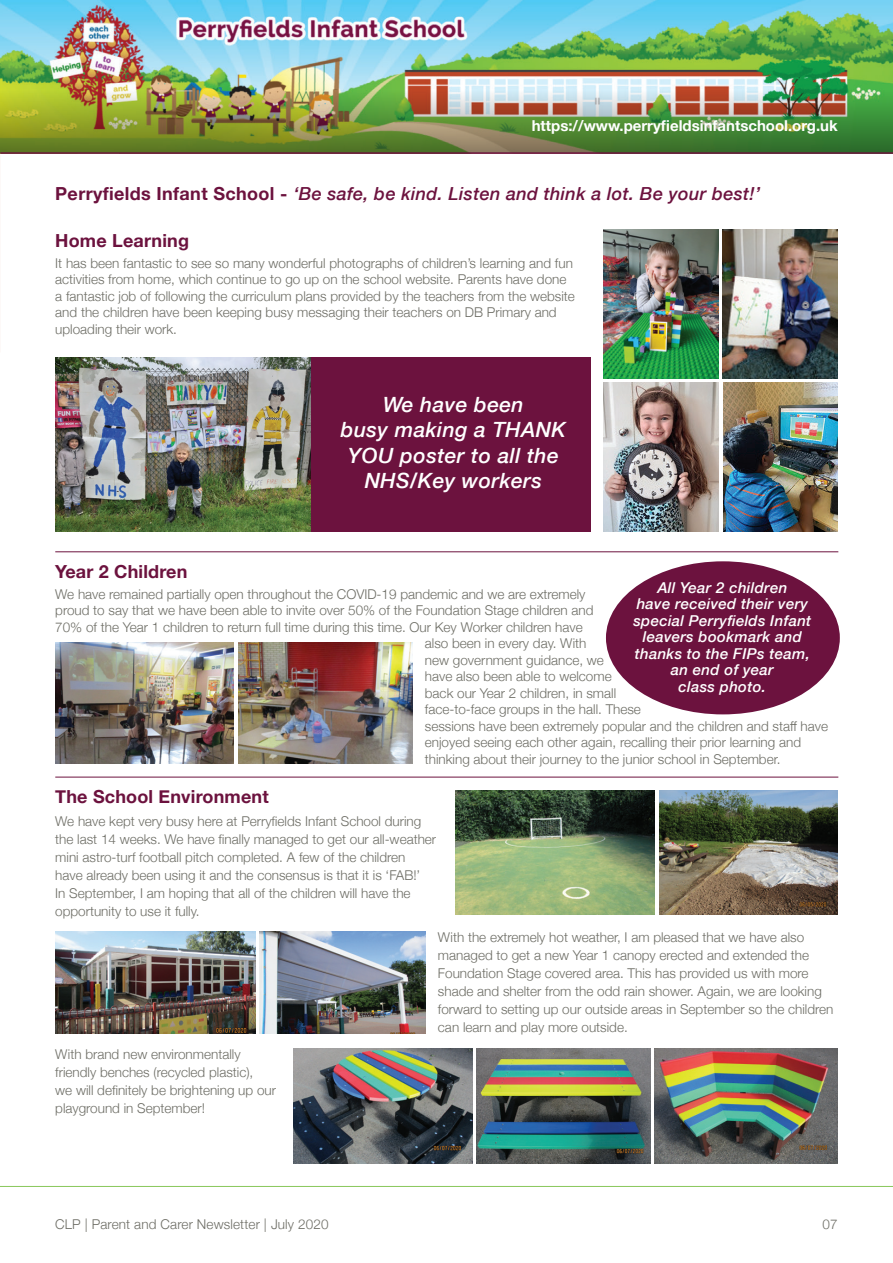
<style>
.page{position:relative;width:893px;height:1263px;background:#fff}
.page>*{position:absolute;margin:0;border:0;box-sizing:border-box;transform-origin:0 0}
.t1{font:italic 500 21px/25.5px "Helvetica Neue";letter-spacing:.02em;color:#fff;text-align:center}
.t2{font:italic 500 18px "Helvetica Neue";letter-spacing:.02em;color:#6c123e}
.t3{font:700 18px "Helvetica Neue";letter-spacing:.01em;color:#6c123e}
.t4{font:italic 500 15px/16.5px "Helvetica Neue";letter-spacing:.02em;color:#fff;text-align:center}
.t5{font:700 15px "Helvetica Neue";color:#fff}
.t6{font:300 13.5px/18px "Helvetica Neue";color:#6d6d65}
.s1{font-weight:700;font-style:normal}
</style>
<div class="page">
<img style="left:0;top:0;width:893px;height:89px">
<img style="left:0;top:89px;width:893px;height:64px">
<hr style="left:0;top:1186px;width:893px;height:1px;background:#88c75a">
<hr style="left:1px;top:152px;width:892px;height:2px;background:#6c123e">
<img style="left:604px;top:230px;width:114px;height:148px">
<img style="left:723px;top:230px;width:115px;height:148px">
<img style="left:604px;top:383px;width:115px;height:148px">
<img style="left:723px;top:383px;width:115px;height:148px">
<div style="left:55px;top:357px;width:536px;height:174px;background:#6c123e"></div>
<img style="left:55px;top:357px;width:255px;height:174px">
<hr style="left:55px;top:551px;width:783px;height:1px;background:#6c123e">
<hr style="left:55px;top:777px;width:783px;height:1px;background:#6c123e">
<div style="left:606px;top:561px;width:234px;height:153px;background:#6c123e;border-radius:50%"></div>
<img style="left:55px;top:642px;width:179px;height:121px">
<img style="left:55px;top:931px;width:200px;height:102px">
<img style="left:476px;top:1048px;width:175px;height:115px">
<img style="left:293px;top:1048px;width:179px;height:115px">
<img style="left:238px;top:642px;width:174px;height:121px">
<img style="left:259px;top:931px;width:166px;height:102px">
<img style="left:659px;top:791px;width:179px;height:123px">
<img style="left:455px;top:791px;width:200px;height:123px">
<img style="left:655px;top:1048px;width:183px;height:115px">
<p class="t5" style="left:532px;top:114px;width:307px">https://www.perryfieldsinfantschool.org.uk</p>
<h2 class="t2" style="left:55px;top:179px;width:707px"><span class="s1">Perryfields Infant School -</span> ‘Be safe, be kind. Listen and think a lot. Be your best!’</h2>
<h2 class="t3" style="left:55px;top:227px;width:135px">Home Learning</h2>
<p class="t6" style="left:55px;top:254px;width:521px;line-height:16.5px">It has been fantastic to see so many wonderful photographs of children’s learning and fun activities from home, which continue to go up on the school website. Parents have done a fantastic job of following the curriculum plans provided by the teachers from the website and the children have been keeping busy messaging their teachers on DB Primary and uploading their work.</p>
<h1 class="t1" style="left:341px;top:390px;width:226px">We have been<br>busy making a THANK<br>YOU poster to all the<br>NHS/Key workers</h1>
<h2 class="t3" style="left:55px;top:558px;width:134px">Year 2 Children</h2>
<p class="t6" style="left:55px;top:584px;width:532px">We have remained partially open throughout the COVID-19 pandemic and we are extremely</p>
<p class="t6" style="left:55px;top:601px;width:540px">proud to say that we have been able to invite over 50% of the Foundation Stage children and</p>
<p class="t6" style="left:55px;top:617px;width:529px">70% of the Year 1 children to return full time during this time. Our Key Worker children have</p>
<p class="t6" style="left:425px;top:634px;width:163px">also been in every day. With</p>
<p class="t6" style="left:425px;top:650px;width:181px">new government guidance, we</p>
<p class="t6" style="left:425px;top:667px;width:188px">have also been able to welcome</p>
<p class="t6" style="left:425px;top:683px;width:193px">back our Year 2 children, in small</p>
<p class="t6" style="left:425px;top:700px;width:218px">face-to-face groups in the hall. These</p>
<p class="t6" style="left:425px;top:716px;width:405px">sessions have been extremely popular and the children and staff have</p>
<p class="t6" style="left:425px;top:733px;width:378px">enjoyed seeing each other again, recalling their prior learning and</p>
<p class="t6" style="left:425px;top:749px;width:357px">thinking about their journey to the junior school in September.</p>
<h2 class="t3" style="left:55px;top:783px;width:215px">The School Environment</h2>
<p class="t6" style="left:55px;top:811px;width:382px">We have kept very busy here at Perryfields Infant School during the last 14 weeks. We have finally managed to get our all-weather mini astro-turf football pitch completed. A few of the children have already been using it and the consensus is that it is ‘FAB!’<br>In September, I am hoping that all of the children will have the opportunity to use it fully.</p>
<p class="t6" style="left:438px;top:927px;width:397px">With the extremely hot weather, I am pleased that we have also managed to get a new Year 1 canopy erected and extended the Foundation Stage covered area. This has provided us with more shade and shelter from the odd rain shower. Again, we are looking forward to setting up our outside areas in September so the children can learn and play more outside.</p>
<p class="t6" style="left:55px;top:1044px;width:222px">With brand new environmentally friendly benches (recycled plastic),<br>we will definitely be brightening up our playground in September!</p>
<p class="t4" style="left:633px;top:578px;width:179px">All Year 2 children<br>have received their very special Perryfields Infant leavers bookmark and thanks to the FIPs team, an end of year<br>class photo.</p>
<p class="t6" style="left:55px;top:1214px;width:275px">CLP | Parent and Carer Newsletter | July 2020</p>
<p class="t6" style="left:822px;top:1214px;width:17px">07</p>
</div>
